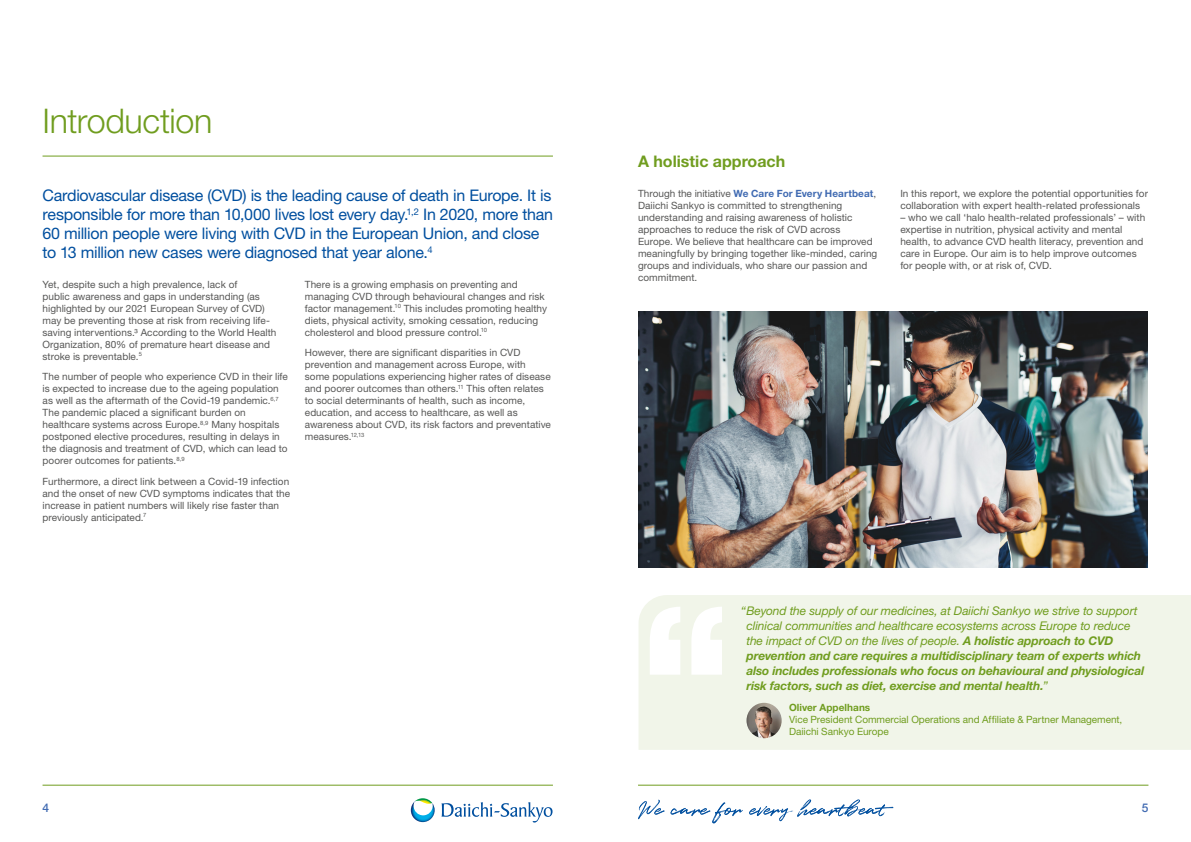
<style>
.page{position:relative;width:1191px;height:842px;background:#fff}
.page>*{position:absolute;margin:0;border:0;box-sizing:border-box;transform-origin:0 0}
.t1{font:300 34px "Helvetica Neue LT Pro";letter-spacing:-.01em;color:#709d1f}
.t2{font:16px/19px "Helvetica Neue LT Pro";letter-spacing:-.02em;color:#004f9f}
.t3{font:700 16px "Helvetica Neue LT Pro";color:#709d1f}
.t4{font:italic 700 12px/15px "Helvetica Neue LT Pro";letter-spacing:-.01em;color:#709d1f}
.t5{font:500 12px "Helvetica Neue LT Pro";color:#416bb2}
.t6{font:10px/12px "Helvetica Neue LT Pro";letter-spacing:.005em;color:#575756}
.t7{font:10px/12px "Helvetica Neue LT Pro";letter-spacing:-.005em;color:#709d1f}
.t8{font:700 10px "Helvetica Neue LT Pro";letter-spacing:.005em;color:#709d1f}
.s1{font-weight:700;color:#416bb2}
.s2{font-weight:400}
</style>
<div class="page">
<hr style="left:43px;top:785px;width:510px;height:1px;background:#709d1f">
<svg style="left:441px;top:802px;width:111px;height:20px"></svg>
<svg style="left:411px;top:798px;width:24px;height:24px"></svg>
<hr style="left:638px;top:785px;width:510px;height:1px;background:#709d1f">
<svg style="left:638px;top:799px;width:255px;height:24px"></svg>
<hr style="left:43px;top:156px;width:510px;height:1px;background:#709d1f">
<div style="left:638px;top:595px;width:553px;height:155px;background:#f1f5e9"></div>
<svg style="left:650px;top:607px;width:72px;height:68px"></svg>
<img style="left:638px;top:312px;width:510px;height:255px">
<img style="left:746px;top:703px;width:35px;height:35px;border-radius:18px">
<h1 class="t1" style="left:43px;top:100px;width:171px">Introduction</h1>
<p class="t2" style="left:43px;top:186px;width:512px">Cardiovascular disease (CVD) is the leading cause of death in Europe. It is responsible for more than 10,000 lives lost every day.<sup>1,2</sup> In 2020, more than 60 million people were living with CVD in the European Union, and close to 13 million new cases were diagnosed that year alone.<sup>4</sup></p>
<p class="t6" style="left:43px;top:278px;width:235px">Yet, despite such a high prevalence, lack of<br>public awareness and gaps in understanding (as highlighted by our 2021 European Survey of CVD) may be preventing those at risk from receiving life&shy;saving interventions.³ According to the World Health Organization, 80% of premature heart disease and stroke is preventable.<sup>5</sup></p>
<p class="t6" style="left:43px;top:370px;width:247px">The number of people who experience CVD in their life is expected to increase due to the ageing population as well as the aftermath of the Covid-19 pandemic.<sup>6,7<br></sup>The pandemic placed a significant burden on healthcare systems across Europe.<sup>8,9</sup> Many hospitals postponed elective procedures, resulting in delays in the diagnosis and treatment of CVD, which can lead to poorer outcomes for patients.<sup>8,9</sup></p>
<p class="t6" style="left:43px;top:475px;width:249px">Furthermore, a direct link between a Covid-19 infection and the onset of new CVD symptoms indicates that the increase in patient numbers will likely rise faster than previously anticipated.<sup>7</sup></p>
<p class="t6" style="left:305px;top:278px;width:244px">There is a growing emphasis on preventing and managing CVD through behavioural changes and risk factor management.<sup>10</sup> This includes promoting healthy diets, physical activity, smoking cessation, reducing cholesterol and blood pressure control.<sup>10</sup></p>
<p class="t6" style="left:305px;top:346px;width:248px">However, there are significant disparities in CVD prevention and management across Europe, with some populations experiencing higher rates of disease and poorer outcomes than others.<sup>11</sup> This often relates to social determinants of health, such as income, education, and access to healthcare, as well as awareness about CVD, its risk factors and preventative measures.<sup>12,13</sup></p>
<h2 class="t3" style="left:638px;top:152px;width:149px">A holistic approach</h2>
<p class="t6" style="left:638px;top:187px;width:241px">Through the initiative <span class="s1">We Care For Every Heartbeat</span>, Daiichi Sankyo is committed to strengthening understanding and raising awareness of holistic approaches to reduce the risk of CVD across Europe. We believe that healthcare can be improved meaningfully by bringing together like-minded, caring groups and individuals, who share our passion and commitment.</p>
<p class="t6" style="left:900px;top:187px;width:249px">In this report, we explore the potential opportunities for collaboration with expert health-related professionals</p>
<p class="t6" style="left:900px;top:211px;width:246px">– who we call ‘halo health-related professionals’ – with expertise in nutrition, physical activity and mental health, to advance CVD health literacy, prevention and care in Europe. Our aim is to help improve outcomes for people with, or at risk of, CVD.</p>
<p class="t4" style="left:746px;top:603px;width:399px;text-indent:-6px"><span class="s2">“Beyond the supply of our medicines, at Daiichi Sankyo we strive to support clinical communities and healthcare ecosystems across Europe to reduce the impact of CVD on the lives of people.</span> A holistic approach to CVD prevention and care requires a multidisciplinary team of experts which also includes professionals who focus on behavioural and physiological risk factors, such as diet, exercise and mental health.<span class="s2">”</span></p>
<p class="t8" style="left:789px;top:701px;width:83px">Oliver Appelhans</p>
<p class="t7" style="left:789px;top:713px;width:335px">Vice President Commercial Operations and Affiliate &amp; Partner Management,<br>Daiichi Sankyo Europe</p>
<p class="t5" style="left:43px;top:800px;width:8px">4</p>
<p class="t5" style="left:1141px;top:800px;width:8px">5</p>
</div>
